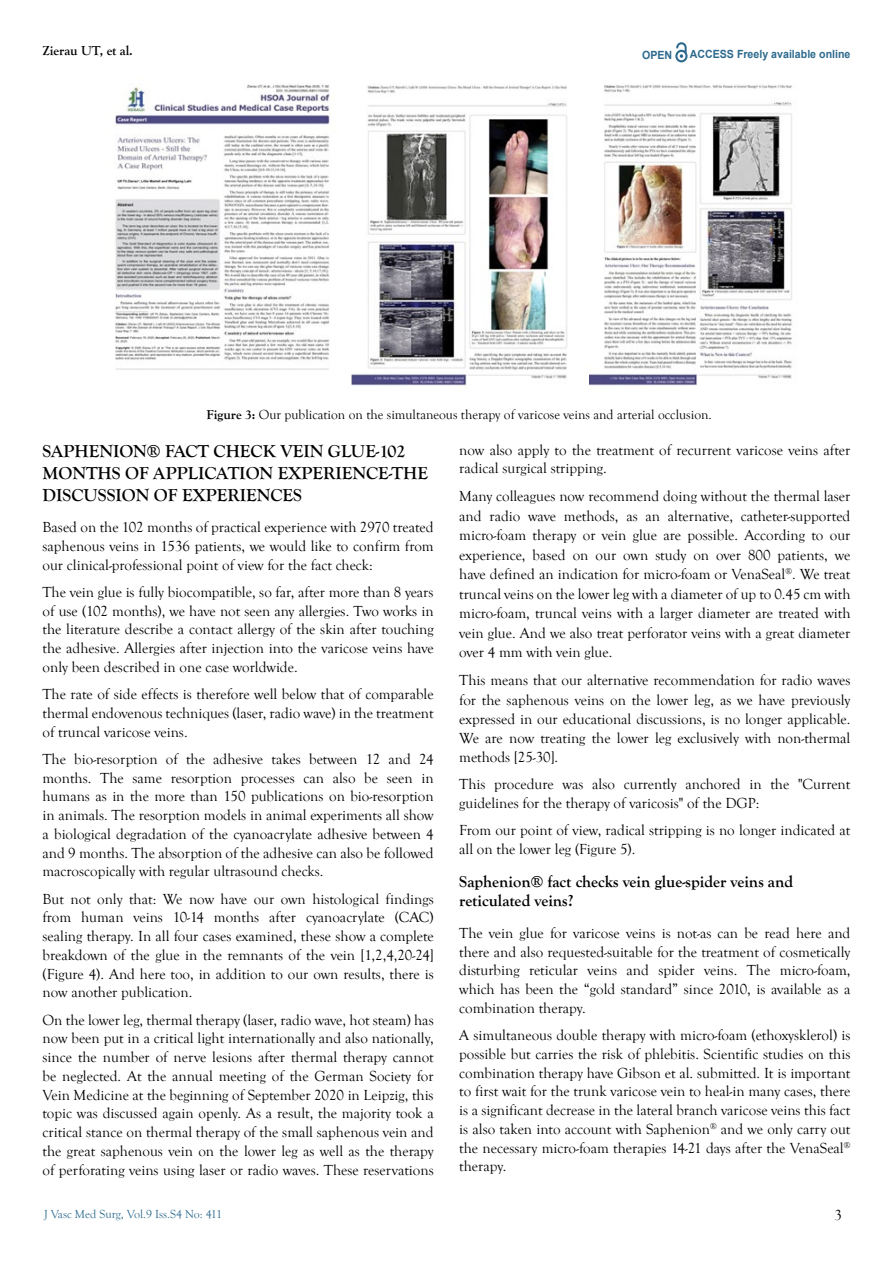
<style>
.page{position:relative;width:893px;height:1263px;background:#fff}
.page>*{position:absolute;margin:0;border:0;box-sizing:border-box;transform-origin:0 0}
.t1{font:700 18px/21.6px "Goudy Old Style T";color:#000}
.t2{font:700 16.5px/19.8px "Goudy Old Style T";color:#000}
.t3{font:15px/18.8px "Goudy Old Style T";color:#000;text-align:justify}
.t4{font:13.5px "Goudy Old Style T";color:#000}
.t5{font:700 13.5px "Goudy Old Style T";color:#000}
.t6{font:12px "Goudy Old Style T";color:#2c6b8f}
.t7{font:700 11.25px "Arial";color:#2d6a8e;scale:.94 1}
.s1{font-weight:700}
</style>
<div class="page">
<svg style="left:675px;top:43px;width:12px;height:19px"></svg>
<img style="left:115px;top:84px;width:677px;height:302px">
<p class="t5" style="left:43px;top:43px;width:92px">Zierau UT, et al.</p>
<p class="t7" style="left:642px;top:47px;width:34px">OPEN</p>
<p class="t7" style="left:690px;top:46px;width:172px">ACCESS Freely available online</p>
<p class="t4" style="left:207px;top:407px;width:507px"><span class="s1">Figure 3:</span> Our publication on the simultaneous therapy of varicose veins and arterial occlusion.</p>
<p class="t1" style="left:43px;top:441px;width:387px">SAPHENION® FACT CHECK VEIN GLUE-102<br>MONTHS OF APPLICATION EXPERIENCE-THE<br>DISCUSSION OF EXPERIENCES</p>
<p class="t3" style="left:43px;top:518px;width:393px">Based on the 102 months of practical experience with 2970 treated saphenous veins in 1536 patients, we would like to confirm from our clinical-professional point of view for the fact check:</p>
<p class="t3" style="left:43px;top:583px;width:393px">The vein glue is fully biocompatible, so far, after more than 8 years of use (102 months), we have not seen any allergies. Two works in the literature describe a contact allergy of the skin after touching the adhesive. Allergies after injection into the varicose veins have only been described in one case worldwide.</p>
<p class="t3" style="left:43px;top:685px;width:393px">The rate of side effects is therefore well below that of comparable thermal endovenous techniques (laser, radio wave) in the treatment of truncal varicose veins.</p>
<p class="t3" style="left:43px;top:750px;width:393px">The bio-resorption of the adhesive takes between 12 and 24 months. The same resorption processes can also be seen in humans as in the more than 150 publications on bio-resorption in animals. The resorption models in animal experiments all show a biological degradation of the cyanoacrylate adhesive between 4 and 9 months. The absorption of the adhesive can also be followed macroscopically with regular ultrasound checks.</p>
<p class="t3" style="left:43px;top:890px;width:393px">But not only that: We now have our own histological findings from human veins 10-14 months after cyanoacrylate (CAC) sealing therapy. In all four cases examined, these show a complete breakdown of the glue in the remnants of the vein [1,2,4,20-24] (Figure 4). And here too, in addition to our own results, there is now another publication.</p>
<p class="t3" style="left:43px;top:1011px;width:393px">On the lower leg, thermal therapy (laser, radio wave, hot steam) has now been put in a critical light internationally and also nationally, since the number of nerve lesions after thermal therapy cannot be neglected. At the annual meeting of the German Society for Vein Medicine at the beginning of September 2020 in Leipzig, this topic was discussed again openly. As a result, the majority took a critical stance on thermal therapy of the small saphenous vein and the great saphenous vein on the lower leg as well as the therapy of perforating veins using laser or radio waves. These reservations</p>
<p class="t6" style="left:44px;top:1207px;width:179px">J Vasc Med Surg, Vol.9 Iss.S4 No: 411</p>
<p class="t3" style="left:459px;top:441px;width:393px">now also apply to the treatment of recurrent varicose veins after radical surgical stripping.</p>
<p class="t3" style="left:459px;top:487px;width:393px;line-height:19.5px">Many colleagues now recommend doing without the thermal laser and radio wave methods, as an alternative, catheter-supported micro-foam therapy or vein glue are possible. According to our experience, based on our own study on over 800 patients, we have defined an indication for micro-foam or VenaSeal<sup>®</sup>. We treat truncal veins on the lower leg with a diameter of up to 0.45 cm with micro-foam, truncal veins with a larger diameter are treated with vein glue. And we also treat perforator veins with a great diameter over 4 mm with vein glue.</p>
<p class="t3" style="left:459px;top:671px;width:393px;line-height:19.2px">This means that our alternative recommendation for radio waves for the saphenous veins on the lower leg, as we have previously expressed in our educational discussions, is no longer applicable.<br>We are now treating the lower leg exclusively with non-thermal methods [25-30].</p>
<p class="t3" style="left:459px;top:775px;width:393px">This procedure was also currently anchored in the "Current guidelines for the therapy of varicosis" of the DGP:</p>
<p class="t3" style="left:459px;top:821px;width:393px">From our point of view, radical stripping is no longer indicated at all on the lower leg (Figure 5).</p>
<p class="t2" style="left:459px;top:871px;width:335px">Saphenion® fact checks vein glue-spider veins and reticulated veins?</p>
<p class="t3" style="left:459px;top:924px;width:393px">The vein glue for varicose veins is not-as can be read here and there and also requested-suitable for the treatment of cosmetically disturbing reticular veins and spider veins. The micro-foam, which has been the “gold standard” since 2010, is available as a combination therapy.</p>
<p class="t3" style="left:459px;top:1026px;width:393px">A simultaneous double therapy with micro-foam (ethoxysklerol) is possible but carries the risk of phlebitis. Scientific studies on this combination therapy have Gibson et al. submitted. It is important to first wait for the trunk varicose vein to heal-in many cases, there is a significant decrease in the lateral branch varicose veins this fact is also taken into account with Saphenion<sup>®</sup> and we only carry out the necessary micro-foam therapies 14-21 days after the VenaSeal<sup>® </sup>therapy.</p>
<p class="t3" style="left:834px;top:1206px;width:9px">3</p>
</div>
